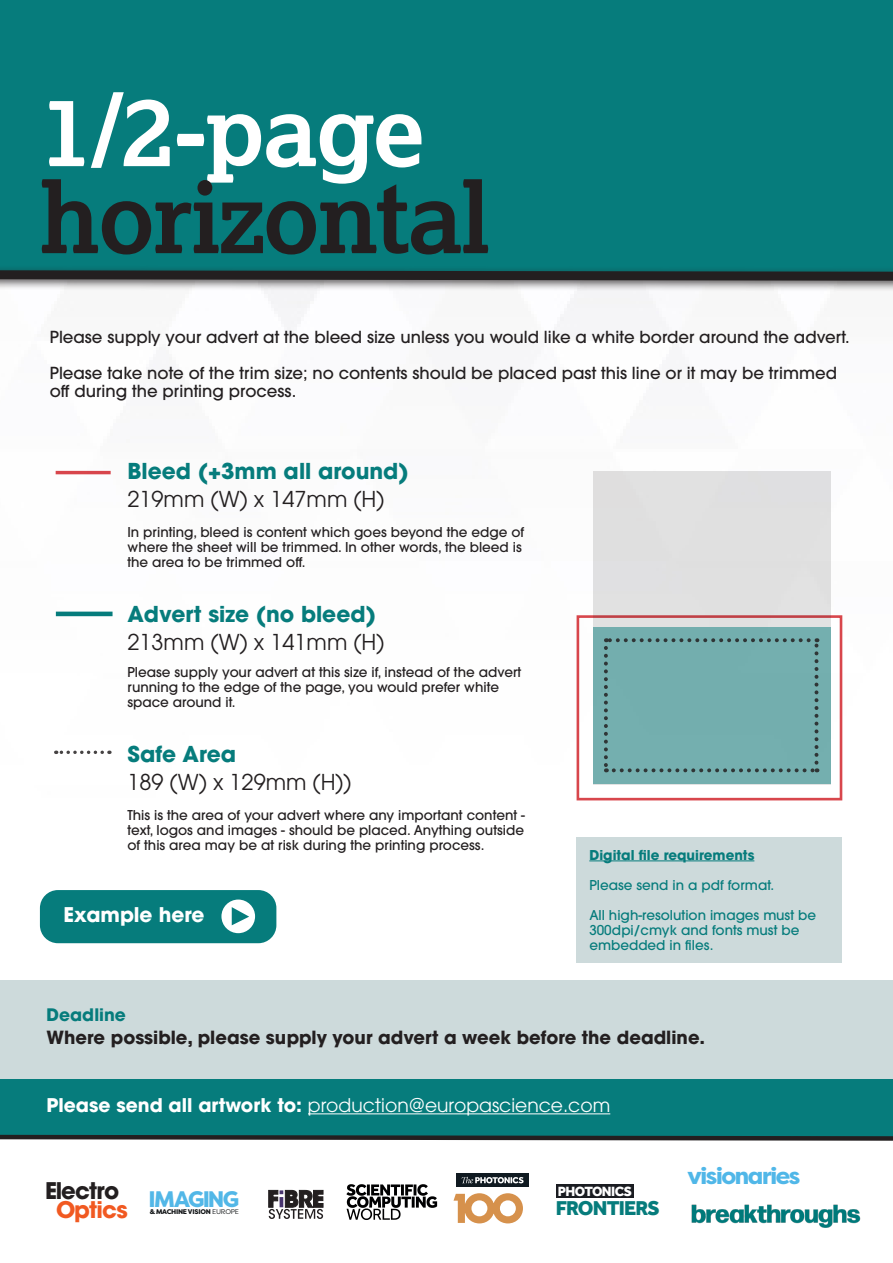
<style>
.page{position:relative;width:893px;height:1263px;background:#fff}
.page>*{position:absolute;margin:0;border:0;box-sizing:border-box;transform-origin:0 0}
.News_head{font:700 97.5px "Lexia";letter-spacing:-.02em;color:#231f20}
.News_head-2{font:700 97.5px "Lexia";color:#fff}
.t1{font:800 23.4px "Filson Pro";letter-spacing:-.06em;color:#50b7e8}
.t2{font:700 22.8px "ITC Avant Garde Pro";letter-spacing:-.035em;color:#231f20}
.t3{font:700 22.8px "ITC Avant Garde Pro";letter-spacing:-.04em;color:#f15921}
.t4{font:800 22.5px "Filson Pro";letter-spacing:-.08em;color:#52b7e7}
.Body_no_indent{font:21.75px/27.6px "ITC Avant Garde Pro";color:#231f20}
.Body_no_indent-2{font:700 21.75px "ITC Avant Garde Pro";color:#067c7c}
.t5{font:800 20.55px "Effra";letter-spacing:-.04em;color:#067c7c}
.Body_no_indent-3{font:700 20.1px "ITC Avant Garde Pro";color:#fff}
.t6{font:18.75px "ITC Avant Garde Pro";color:#fff}
.Body_no_indent-4{font:700 18px "ITC Avant Garde Pro";color:#231f20}
.Body_no_indent-5{font:700 17.1px "ITC Avant Garde Pro";color:#067c7c}
.Body_no_indent-6{font:500 16.5px/18px "ITC Avant Garde Pro";color:#231f20}
.t7{font:800 13.8px "Effra";letter-spacing:-.04em;color:#fff}
.Body_no_indent-7{font:500 13.5px/15px "ITC Avant Garde Pro";color:#231f20}
.Body_no_indent-8{font:500 13.5px/15px "ITC Avant Garde Pro";color:#067c7c}
.Body_no_indent-9{font:700 13.5px "ITC Avant Garde Pro";color:#067c7c}
.t8{font:800 6.75px "Filson Pro";letter-spacing:-.035em;color:#101315}
.s1{font-weight:700;color:#067c7c}
.s2{font-weight:700}
.s3{font-weight:400}
</style>
<div class="page">
<div style="left:0;top:0;width:893px;height:274px;background:#067c7c"></div>
<img style="left:0;top:292px;width:893px;height:689px">
<div style="left:0;top:265px;width:893px;height:27px;background:#231f20;opacity:.75"></div>
<svg style="left:0;top:265px;width:893px;height:20px"></svg>
<hr style="left:56px;top:471px;width:55px;height:3px;background:#d1232a">
<svg style="left:56px;top:750px;width:46px;height:4px"></svg>
<hr style="left:56px;top:612px;width:57px;height:4px;background:#067c7c">
<div style="left:577px;top:615px;width:265px;height:185px;border:3px solid #d1232a"></div>
<div style="left:593px;top:471px;width:237px;height:313px;background:#e0e0e0"></div>
<div style="left:593px;top:627px;width:237px;height:156px;background:#74afaf"></div>
<svg style="left:604px;top:638px;width:214px;height:134px"></svg>
<div style="left:577px;top:837px;width:265px;height:125px;background:#cddadb"></div>
<hr style="left:589px;top:860px;width:165px;height:1px;background:#067c7c">
<div style="left:0;top:1079px;width:893px;height:57px;background:#067c7c"></div>
<hr style="left:308px;top:1113px;width:302px;height:1px;background:#fff">
<div style="left:0;top:981px;width:893px;height:98px;background:#cddadb"></div>
<svg style="left:268px;top:1190px;width:55px;height:29px"></svg>
<svg style="left:346px;top:1184px;width:91px;height:36px"></svg>
<div style="left:456px;top:1174px;width:72px;height:13px;background:#101a21"></div>
<svg style="left:462px;top:1177px;width:62px;height:6px"></svg>
<svg style="left:453px;top:1193px;width:70px;height:30px"></svg>
<img style="left:691px;top:1204px;width:170px;height:24px">
<div style="left:556px;top:1184px;width:78px;height:14px;background:#1a1c21"></div>
<svg style="left:0;top:1134px;width:893px;height:7px"></svg>
<div style="left:40px;top:890px;width:236px;height:53px;background:#067c7c;border-radius:18px"></div>
<div style="left:221px;top:899px;width:34px;height:34px;background:#fff;border-radius:50%"></div>
<svg style="left:232px;top:907px;width:17px;height:18px"></svg>
<p class="News_head-2" style="left:40px;top:69px;width:386px">1/2-page</p>
<p class="News_head" style="left:40px;top:156px;width:452px">horizontal</p>
<p class="Body_no_indent-6" style="left:50px;top:327px;width:801px">Please supply your advert at the bleed size unless you would like a white border around the advert.</p>
<p class="Body_no_indent-6" style="left:50px;top:363px;width:789px">Please take note of the trim size; no contents should be placed past this line or it may be trimmed off during the printing process.</p>
<p class="Body_no_indent-2" style="left:127px;top:456px;width:283px">Bleed (+3mm all around)</p>
<p class="Body_no_indent" style="left:127px;top:485px;width:259px">219mm (W) x 147mm (H)</p>
<p class="Body_no_indent-7" style="left:127px;top:524px;width:398px">In printing, bleed is content which goes beyond the edge of where the sheet will be trimmed. In other words, the bleed is the area to be trimmed off.</p>
<p class="Body_no_indent-2" style="left:127px;top:599px;width:250px">Advert size (no bleed)</p>
<p class="Body_no_indent" style="left:127px;top:627px;width:259px">213mm (W) x 141mm (H)</p>
<p class="Body_no_indent-7" style="left:127px;top:664px;width:395px">Please supply your advert at this size if, instead of the advert running to the edge of the page, you would prefer white space around it.</p>
<p class="Body_no_indent" style="left:127px;top:740px;width:226px"><span class="s1">Safe Area<br></span>189 (W) x 129mm (H))</p>
<p class="Body_no_indent-7" style="left:127px;top:807px;width:399px;text-align:justify">This is the area of your advert where any important content - text, logos and images - should be placed. Anything outside of this area may be at risk during the printing process.</p>
<p class="Body_no_indent-3" style="left:64px;top:901px;width:142px">Example here</p>
<p class="Body_no_indent-9" style="left:589px;top:845px;width:167px">Digital file requirements</p>
<p class="Body_no_indent-8" style="left:589px;top:877px;width:186px">Please send in a pdf format.</p>
<p class="Body_no_indent-8" style="left:589px;top:907px;width:228px">All high-resolution images must be<br>300dpi/cmyk and fonts must be embedded in files.</p>
<p class="Body_no_indent-5" style="left:47px;top:1003px;width:81px">Deadline</p>
<p class="Body_no_indent-4" style="left:47px;top:1025px;width:660px">Where possible, please supply your advert a week before the deadline.</p>
<p class="t6" style="left:47px;top:1093px;width:565px"><span class="s2">Please send all artwork to:</span> production@europascience.com</p>
<p class="t2" style="left:45px;top:1175px;width:76px">Electro</p>
<p class="t4" style="left:149px;top:1185px;width:92px">IMAGING</p>
<p class="t3" style="left:56px;top:1194px;width:73px">Optics</p>
<p class="t8" style="left:150px;top:1207px;width:91px">&amp; MACHINE VISION <span class="s3">EUROPE</span></p>
<p class="t7" style="left:558px;top:1183px;width:76px">PHOTONICS</p>
<p class="t5" style="left:556px;top:1196px;width:105px">FRONTIERS</p>
<p class="t1" style="left:687px;top:1161px;width:114px">visionaries</p>
</div>
